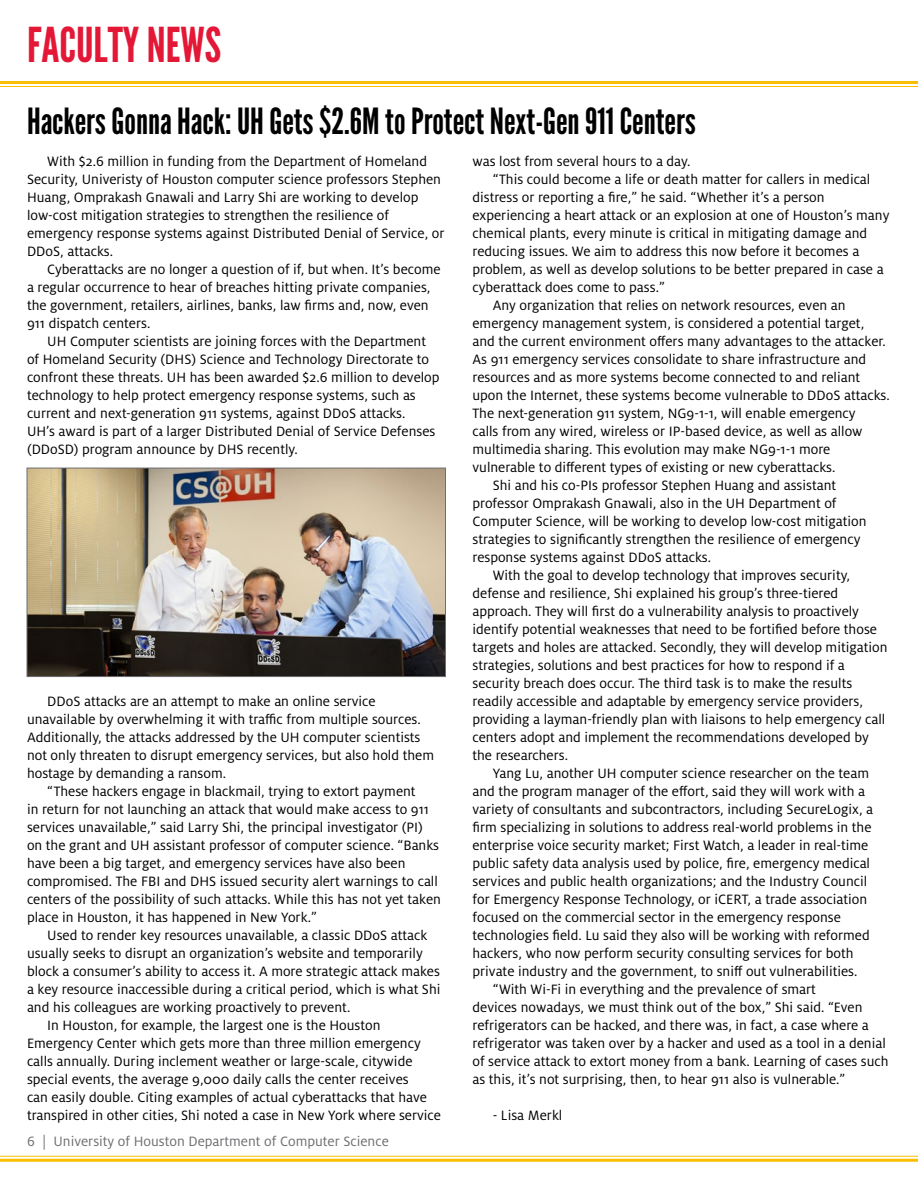
<style>
.page{position:relative;width:918px;height:1188px;background:#fff}
.page>*{position:absolute;margin:0;border:0;box-sizing:border-box;transform-origin:0 0}
.t1{font:48px "League Gothic";color:#e31837}
.t2{font:36px "League Gothic";color:#000}
.t3{font:15px/18px "Milo OT";color:#000}
.t4{font:15px "Milo OT";color:#6d6e71}
</style>
<div class="page">
<hr style="left:0;top:1156px;width:918px;height:1px;background:#f9be00">
<hr style="left:0;top:1159px;width:918px;height:3px;background:#f9be00">
<hr style="left:0;top:81px;width:918px;height:3px;background:#f9be00">
<hr style="left:0;top:86px;width:918px;height:1px;background:#f9be00">
<img style="left:29px;top:470px;width:415px;height:205px">
<div style="left:27px;top:468px;width:419px;height:209px;border:1px solid #6d6e71"></div>
<h1 class="t1" style="left:27px;top:17px;width:196px">FACULTY NEWS</h1>
<h2 class="t2" style="left:27px;top:100px;width:670px">Hackers Gonna Hack: UH Gets $2.6M to Protect Next-Gen 911 Centers</h2>
<p class="t3" style="left:27px;top:152px;width:419px;text-indent:20px">With $2.6 million in funding from the Department of Homeland Security, Univeristy of Houston computer science professors Stephen Huang, Omprakash Gnawali and Larry Shi are working to develop low-cost mitigation strategies to strengthen the resilience of emergency response systems against Distributed Denial of Service, or DDoS, attacks.</p>
<p class="t3" style="left:27px;top:260px;width:415px;text-indent:20px">Cyberattacks are no longer a question of if, but when. It’s become a regular occurrence to hear of breaches hitting private companies, the government, retailers, airlines, banks, law firms and, now, even 911 dispatch centers.</p>
<p class="t3" style="left:27px;top:332px;width:414px;text-indent:20px">UH Computer scientists are joining forces with the Department of Homeland Security (DHS) Science and Technology Directorate to confront these threats. UH has been awarded $2.6 million to develop technology to help protect emergency response systems, such as current and next-generation 911 systems, against DDoS attacks.<br>UH’s award is part of a larger Distributed Denial of Service Defenses (DDoSD) program announce by DHS recently.</p>
<p class="t3" style="left:472px;top:152px;width:219px">was lost from several hours to a day.</p>
<p class="t3" style="left:493px;top:170px;width:379px">“This could become a life or death matter for callers in medical</p>
<p class="t3" style="left:472px;top:188px;width:354px">distress or reporting a fire,” he said. “Whether it’s a person</p>
<p class="t3" style="left:472px;top:206px;width:418px">experiencing a heart attack or an explosion at one of Houston’s many</p>
<p class="t3" style="left:472px;top:224px;width:396px">chemical plants, every minute is critical in mitigating damage and</p>
<p class="t3" style="left:472px;top:242px;width:388px">reducing issues. We aim to address this now before it becomes a</p>
<p class="t3" style="left:472px;top:260px;width:413px">problem, as well as develop solutions to be better prepared in case a</p>
<p class="t3" style="left:472px;top:278px;width:194px">cyberattack does come to pass.”</p>
<p class="t3" style="left:493px;top:296px;width:354px">Any organization that relies on network resources, even an</p>
<p class="t3" style="left:472px;top:314px;width:393px">emergency management system, is considered a potential target,</p>
<p class="t3" style="left:472px;top:332px;width:415px">and the current environment offers many advantages to the attacker.</p>
<p class="t3" style="left:472px;top:350px;width:395px">As 911 emergency services consolidate to share infrastructure and</p>
<p class="t3" style="left:472px;top:368px;width:389px">resources and as more systems become connected to and reliant</p>
<p class="t3" style="left:472px;top:386px;width:419px">upon the Internet, these systems become vulnerable to DDoS attacks.</p>
<p class="t3" style="left:472px;top:404px;width:385px">The next-generation 911 system, NG9-1-1, will enable emergency</p>
<p class="t3" style="left:472px;top:422px;width:392px">calls from any wired, wireless or IP-based device, as well as allow</p>
<p class="t3" style="left:472px;top:440px;width:359px">multimedia sharing. This evolution may make NG9-1-1 more</p>
<p class="t3" style="left:472px;top:458px;width:364px">vulnerable to different types of existing or new cyberattacks.</p>
<p class="t3" style="left:493px;top:476px;width:345px">Shi and his co-PIs professor Stephen Huang and assistant</p>
<p class="t3" style="left:472px;top:494px;width:366px">professor Omprakash Gnawali, also in the UH Department of</p>
<p class="t3" style="left:472px;top:512px;width:396px">Computer Science, will be working to develop low-cost mitigation</p>
<p class="t3" style="left:472px;top:530px;width:389px">strategies to significantly strengthen the resilience of emergency</p>
<p class="t3" style="left:472px;top:548px;width:240px">response systems against DDoS attacks.</p>
<p class="t3" style="left:493px;top:566px;width:359px">With the goal to develop technology that improves security,</p>
<p class="t3" style="left:472px;top:584px;width:367px">defense and resilience, Shi explained his group’s three-tiered</p>
<p class="t3" style="left:472px;top:602px;width:388px">approach. They will first do a vulnerability analysis to proactively</p>
<p class="t3" style="left:472px;top:620px;width:406px">identify potential weaknesses that need to be fortified before those</p>
<p class="t3" style="left:472px;top:638px;width:417px">targets and holes are attacked. Secondly, they will develop mitigation</p>
<p class="t3" style="left:472px;top:656px;width:374px">strategies, solutions and best practices for how to respond if a</p>
<p class="t3" style="left:472px;top:674px;width:381px">security breach does occur. The third task is to make the results</p>
<p class="t3" style="left:472px;top:692px;width:392px">readily accessible and adaptable by emergency service providers,</p>
<p class="t3" style="left:472px;top:710px;width:414px">providing a layman-friendly plan with liaisons to help emergency call</p>
<p class="t3" style="left:472px;top:728px;width:398px">centers adopt and implement the recommendations developed by</p>
<p class="t3" style="left:472px;top:746px;width:97px">the researchers.</p>
<p class="t3" style="left:493px;top:764px;width:378px">Yang Lu, another UH computer science researcher on the team</p>
<p class="t3" style="left:472px;top:782px;width:394px">and the program manager of the effort, said they will work with a</p>
<p class="t3" style="left:472px;top:800px;width:402px">variety of consultants and subcontractors, including SecureLogix, a</p>
<p class="t3" style="left:472px;top:818px;width:401px">firm specializing in solutions to address real-world problems in the</p>
<p class="t3" style="left:472px;top:836px;width:397px">enterprise voice security market; First Watch, a leader in real-time</p>
<p class="t3" style="left:472px;top:854px;width:399px">public safety data analysis used by police, fire, emergency medical</p>
<p class="t3" style="left:472px;top:872px;width:396px">services and public health organizations; and the Industry Council</p>
<p class="t3" style="left:472px;top:890px;width:396px">for Emergency Response Technology, or iCERT, a trade association</p>
<p class="t3" style="left:472px;top:908px;width:370px">focused on the commercial sector in the emergency response</p>
<p class="t3" style="left:472px;top:926px;width:399px">technologies field. Lu said they also will be working with reformed</p>
<p class="t3" style="left:472px;top:944px;width:383px">hackers, who now perform security consulting services for both</p>
<p class="t3" style="left:472px;top:962px;width:386px">private industry and the government, to sniff out vulnerabilities.</p>
<p class="t3" style="left:493px;top:980px;width:325px">“With Wi-Fi in everything and the prevalence of smart</p>
<p class="t3" style="left:472px;top:998px;width:392px">devices nowadays, we must think out of the box,” Shi said. “Even</p>
<p class="t3" style="left:472px;top:1016px;width:398px">refrigerators can be hacked, and there was, in fact, a case where a</p>
<p class="t3" style="left:472px;top:1034px;width:415px">refrigerator was taken over by a hacker and used as a tool in a denial</p>
<p class="t3" style="left:472px;top:1052px;width:418px">of service attack to extort money from a bank. Learning of cases such</p>
<p class="t3" style="left:472px;top:1070px;width:374px">as this, it’s not surprising, then, to hear 911 also is vulnerable.”</p>
<p class="t3" style="left:493px;top:1106px;width:71px">- Lisa Merkl</p>
<p class="t3" style="left:27px;top:692px;width:409px;text-indent:20px">DDoS attacks are an attempt to make an online service unavailable by overwhelming it with traffic from multiple sources.<br>Additionally, the attacks addressed by the UH computer scientists not only threaten to disrupt emergency services, but also hold them hostage by demanding a ransom.</p>
<p class="t3" style="left:27px;top:782px;width:416px;text-indent:20px">“These hackers engage in blackmail, trying to extort payment<br>in return for not launching an attack that would make access to 911 services unavailable,” said Larry Shi, the principal investigator (PI) on the grant and UH assistant professor of computer science. “Banks have been a big target, and emergency services have also been compromised. The FBI and DHS issued security alert warnings to call centers of the possibility of such attacks. While this has not yet taken place in Houston, it has happened in New York.”</p>
<p class="t3" style="left:47px;top:926px;width:382px">Used to render key resources unavailable, a classic DDoS attack</p>
<p class="t3" style="left:27px;top:944px;width:397px">usually seeks to disrupt an organization’s website and temporarily</p>
<p class="t3" style="left:27px;top:962px;width:414px">block a consumer’s ability to access it. A more strategic attack makes</p>
<p class="t3" style="left:27px;top:980px;width:415px">a key resource inaccessible during a critical period, which is what Shi</p>
<p class="t3" style="left:27px;top:998px;width:325px">and his colleagues are working proactively to prevent.</p>
<p class="t3" style="left:47px;top:1016px;width:335px">In Houston, for example, the largest one is the Houston</p>
<p class="t3" style="left:27px;top:1034px;width:395px">Emergency Center which gets more than three million emergency</p>
<p class="t3" style="left:27px;top:1052px;width:387px">calls annually. During inclement weather or large-scale, citywide</p>
<p class="t3" style="left:27px;top:1070px;width:383px">special events, the average 9,000 daily calls the center receives</p>
<p class="t3" style="left:27px;top:1088px;width:402px">can easily double. Citing examples of actual cyberattacks that have</p>
<p class="t3" style="left:27px;top:1106px;width:416px">transpired in other cities, Shi noted a case in New York where service</p>
<p class="t4" style="left:27px;top:1133px;width:363px">6 | University of Houston Department of Computer Science</p>
</div>
